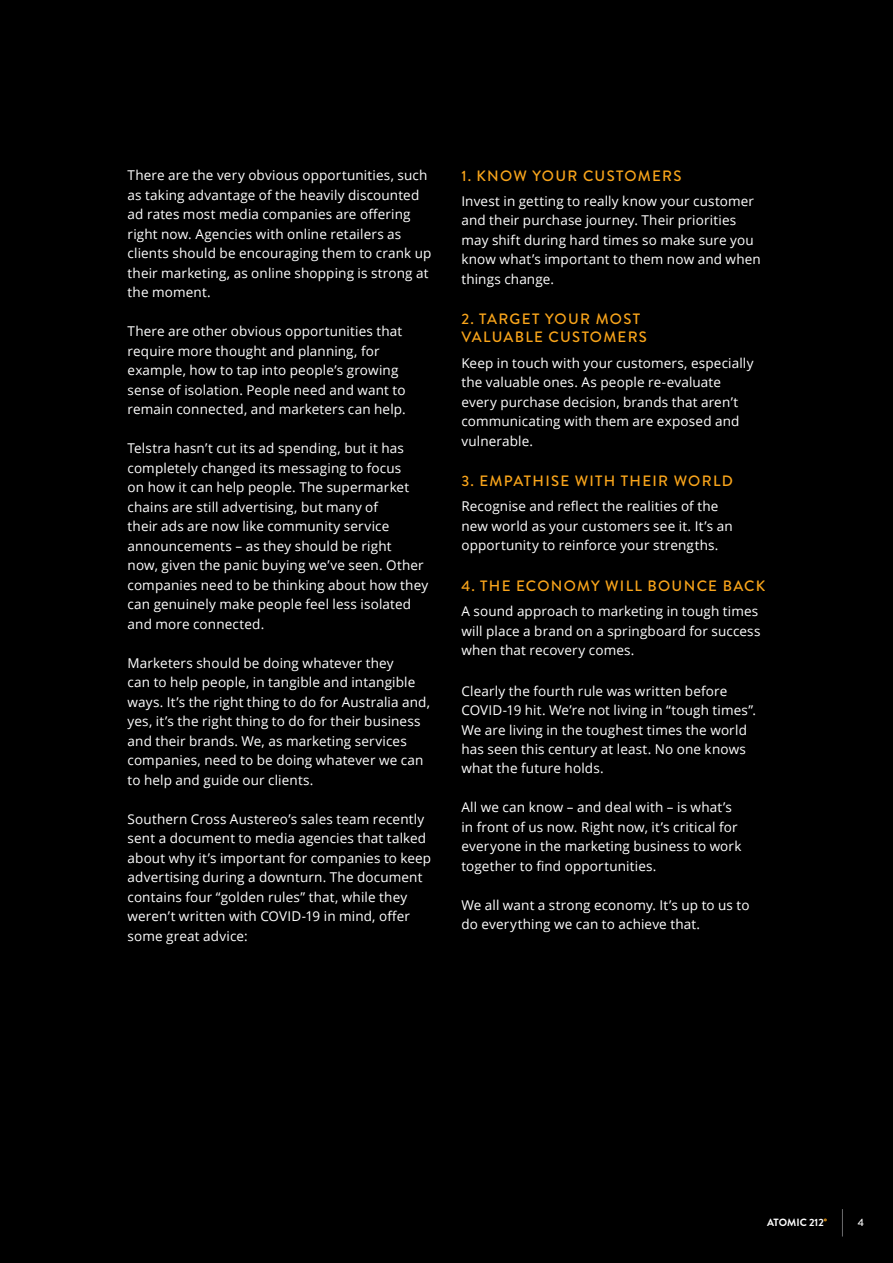
<style>
.page{position:relative;width:893px;height:1263px;background:#000}
.page>*{position:absolute;margin:0;border:0;box-sizing:border-box;transform-origin:0 0}
.t1{font:500 15px/18px "Brandon Grotesque";letter-spacing:.085em;color:#f9a51b}
.t2{font:13.5px/19.5px "Open Sans";letter-spacing:.01em;color:#fff}
.t3{font:700 10.5px "Brandon Grotesque";color:#fff}
.t4{font:500 10.5px "Brandon Grotesque";color:#fff}
.s1{color:#f9a51b}
</style>
<div class="page">
<svg style="left:842px;top:1209px;width:1px;height:27px"></svg>
<p class="t2" style="left:128px;top:165px;width:305px">There are the very obvious opportunities, such as taking advantage of the heavily discounted ad rates most media companies are offering right now. Agencies with online retailers as clients should be encouraging them to crank up their marketing, as online shopping is strong at the moment.</p>
<p class="t2" style="left:128px;top:321px;width:280px">There are other obvious opportunities that require more thought and planning, for example, how to tap into people’s growing sense of isolation. People need and want to remain connected, and marketers can help.</p>
<p class="t2" style="left:128px;top:438px;width:302px">Telstra hasn’t cut its ad spending, but it has completely changed its messaging to focus<br>on how it can help people. The supermarket chains are still advertising, but many of<br>their ads are now like community service announcements – as they should be right<br>now, given the panic buying we’ve seen. Other companies need to be thinking about how they can genuinely make people feel less isolated and more connected.</p>
<p class="t2" style="left:128px;top:653px;width:304px">Marketers should be doing whatever they<br>can to help people, in tangible and intangible ways. It’s the right thing to do for Australia and, yes, it’s the right thing to do for their business and their brands. We, as marketing services companies, need to be doing whatever we can to help and guide our clients.</p>
<p class="t2" style="left:128px;top:809px;width:305px">Southern Cross Austereo’s sales team recently sent a document to media agencies that talked about why it’s important for companies to keep advertising during a downturn. The document contains four “golden rules” that, while they weren’t written with COVID-19 in mind, offer some great advice:</p>
<p class="t1" style="left:461px;top:167px;width:222px">1. KNOW YOUR CUSTOMERS</p>
<p class="t2" style="left:461px;top:191px;width:301px">Invest in getting to really know your customer and their purchase journey. Their priorities may shift during hard times so make sure you know what’s important to them now and when things change.</p>
<p class="t1" style="left:461px;top:311px;width:187px">2. TARGET YOUR MOST<br>VALUABLE CUSTOMERS</p>
<p class="t2" style="left:461px;top:352px;width:294px">Keep in touch with your customers, especially the valuable ones. As people re-evaluate every purchase decision, brands that aren’t communicating with them are exposed and vulnerable.</p>
<p class="t1" style="left:461px;top:472px;width:273px">3. EMPATHISE WITH THEIR WORLD</p>
<p class="t2" style="left:461px;top:496px;width:273px">Recognise and reflect the realities of the new world as your customers see it. It’s an opportunity to reinforce your strengths.</p>
<p class="t1" style="left:461px;top:577px;width:306px">4. THE ECONOMY WILL BOUNCE BACK</p>
<p class="t2" style="left:461px;top:601px;width:301px">A sound approach to marketing in tough times will place a brand on a springboard for success when that recovery comes.</p>
<p class="t2" style="left:461px;top:680px;width:296px">Clearly the fourth rule was written before COVID-19 hit. We’re not living in “tough times”.<br>We are living in the toughest times the world has seen this century at least. No one knows what the future holds.</p>
<p class="t2" style="left:461px;top:797px;width:282px">All we can know – and deal with – is what’s in front of us now. Right now, it’s critical for everyone in the marketing business to work together to find opportunities.</p>
<p class="t2" style="left:461px;top:895px;width:290px">We all want a strong economy. It’s up to us to do everything we can to achieve that.</p>
<p class="t3" style="left:767px;top:1215px;width:61px">ATOMIC 212<span class="s1">°</span></p>
<p class="t4" style="left:858px;top:1215px;width:8px">4</p>
</div>
